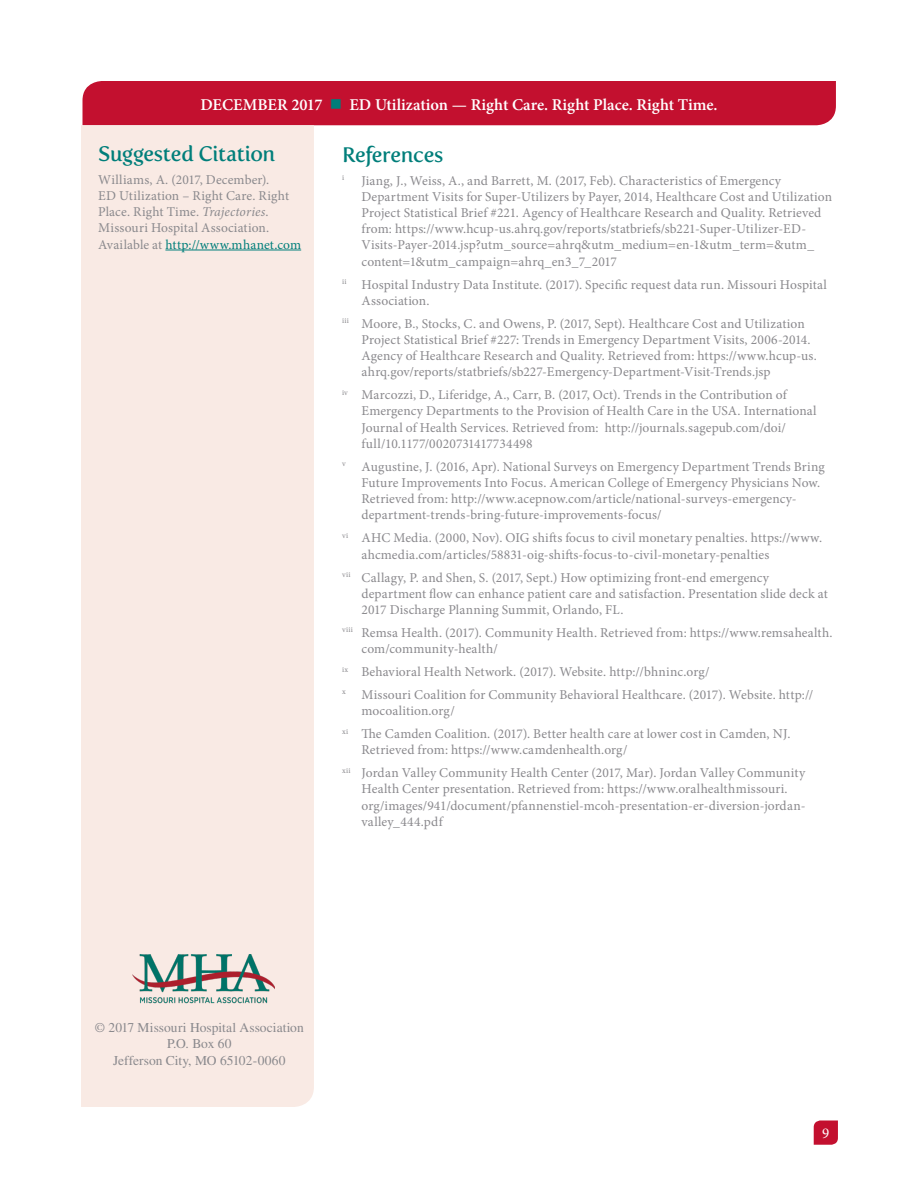
<style>
.page{position:relative;width:918px;height:1188px;background:#fff}
.page>*{position:absolute;margin:0;border:0;box-sizing:border-box;transform-origin:0 0}
.Subhead{font:21px "Fertigo Pro";letter-spacing:-.02em;color:#007e7a}
.t1{font:600 16.5px "Minion Pro";color:#fff}
.t2{font:15px "Minion Pro";color:#fff}
.References{font:13.5px/16.2px "Minion Pro";letter-spacing:.01em;color:#8a898d}
.Body{font:13.5px/16.2px "Times";color:#8a898d;text-align:center}
.References-2{font:7.8px "Minion Pro";color:#8a898d}
.s1{color:#007e7a}
.s2{font-style:italic}
</style>
<div class="page">
<svg style="left:814px;top:1120px;width:24px;height:25px"></svg>
<div style="left:82px;top:81px;width:754px;height:44px;background:#c3102f"></div>
<div style="left:81px;top:125px;width:233px;height:982px;background:#f9eae4"></div>
<img style="left:132px;top:955px;width:142px;height:50px">
<hr style="left:165px;top:250px;width:136px;height:1px;background:#007e7a">
<p class="t1" style="left:200px;top:93px;width:519px">DECEMBER 2017 <span class="s1">■</span> ED Utilization — Right Care. Right Place. Right Time.</p>
<p class="Subhead" style="left:98px;top:141px;width:179px">Suggested Citation</p>
<p class="References" style="left:98px;top:171px;width:204px">Williams, A. (2017, December).<br>ED Utilization – Right Care. Right Place. Right Time. <span class="s2">Trajectories</span>.<br>Missouri Hospital Association.<br>Available at <span class="s1">http://www.mhanet.com</span></p>
<p class="Subhead" style="left:342px;top:142px;width:103px">References</p>
<p class="References-2" style="left:342px;top:172px;width:4px">i</p>
<p class="References" style="left:361px;top:172px;width:472px">Jiang, J., Weiss, A., and Barrett, M. (2017, Feb). Characteristics of Emergency Department Visits for Super-Utilizers by Payer, 2014, Healthcare Cost and Utilization Project Statistical Brief #221. Agency of Healthcare Research and Quality. Retrieved from: https://www.hcup-us.ahrq.gov/reports/statbriefs/sb221-Super-Utilizer-ED-Visits-Payer-2014.jsp?utm_source=ahrq&amp;utm_medium=en-1&amp;utm_term=&amp;utm_ content=1&amp;utm_campaign=ahrq_en3_7_2017</p>
<p class="References" style="left:362px;top:276px;width:467px;text-indent:-20px"><sup>ii</sup> Hospital Industry Data Institute. (2017). Specific request data run. Missouri Hospital<br>Association.</p>
<p class="References" style="left:362px;top:315px;width:457px;text-indent:-20px"><sup>iii</sup> Moore, B., Stocks, C. and Owens, P. (2017, Sept). Healthcare Cost and Utilization Project Statistical Brief #227: Trends in Emergency Department Visits, 2006-2014.<br>Agency of Healthcare Research and Quality. Retrieved from: https://www.hcup-us. ahrq.gov/reports/statbriefs/sb227-Emergency-Department-Visit-Trends.jsp</p>
<p class="References" style="left:362px;top:387px;width:457px;text-indent:-20px"><sup>iv</sup> Marcozzi, D., Liferidge, A., Carr, B. (2017, Oct). Trends in the Contribution of Emergency Departments to the Provision of Health Care in the USA. International Journal of Health Services. Retrieved from: http://journals.sagepub.com/doi/ full/10.1177/0020731417734498</p>
<p class="References" style="left:362px;top:458px;width:465px;text-indent:-20px"><sup>v</sup> Augustine, J. (2016, Apr). National Surveys on Emergency Department Trends Bring Future Improvements Into Focus. American College of Emergency Physicians Now.<br>Retrieved from: http://www.acepnow.com/article/national-surveys-emergency&shy;department-trends-bring-future-improvements-focus/</p>
<p class="References" style="left:362px;top:530px;width:462px;text-indent:-20px"><sup>vi</sup> AHC Media. (2000, Nov). OIG shifts focus to civil monetary penalties. https://www. ahcmedia.com/articles/58831-oig-shifts-focus-to-civil-monetary-penalties</p>
<p class="References" style="left:362px;top:569px;width:468px;text-indent:-20px"><sup>vii</sup> Callagy, P. and Shen, S. (2017, Sept.) How optimizing front-end emergency department flow can enhance patient care and satisfaction. Presentation slide deck at<br>2017 Discharge Planning Summit, Orlando, FL.</p>
<p class="References" style="left:362px;top:625px;width:473px;text-indent:-20px"><sup>viii</sup> Remsa Health. (2017). Community Health. Retrieved from: https://www.remsahealth. com/community-health/</p>
<p class="References" style="left:342px;top:664px;width:369px"><sup>ix</sup> Behavioral Health Network. (2017). Website. http://bhninc.org/</p>
<p class="References" style="left:362px;top:687px;width:453px;text-indent:-20px"><sup>x</sup> Missouri Coalition for Community Behavioral Healthcare. (2017). Website. http:// mocoalition.org/</p>
<p class="References" style="left:362px;top:726px;width:431px;text-indent:-20px"><sup>xi</sup> The Camden Coalition. (2017). Better health care at lower cost in Camden, NJ.<br>Retrieved from: https://www.camdenhealth.org/</p>
<p class="References" style="left:362px;top:765px;width:445px;text-indent:-20px"><sup>xii</sup> Jordan Valley Community Health Center (2017, Mar). Jordan Valley Community Health Center presentation. Retrieved from: https://www.oralhealthmissouri. org/images/941/document/pfannenstiel-mcoh-presentation-er-diversion-jordan&shy;valley_444.pdf</p>
<p class="Body" style="left:95px;top:1020px;width:210px">© 2017 Missouri Hospital Association</p>
<p class="Body" style="left:113px;top:1036px;width:174px">P.O. Box 60<br>Jefferson City, MO 65102-0060</p>
<p class="t2" style="left:822px;top:1123px;width:9px">9</p>
</div>
